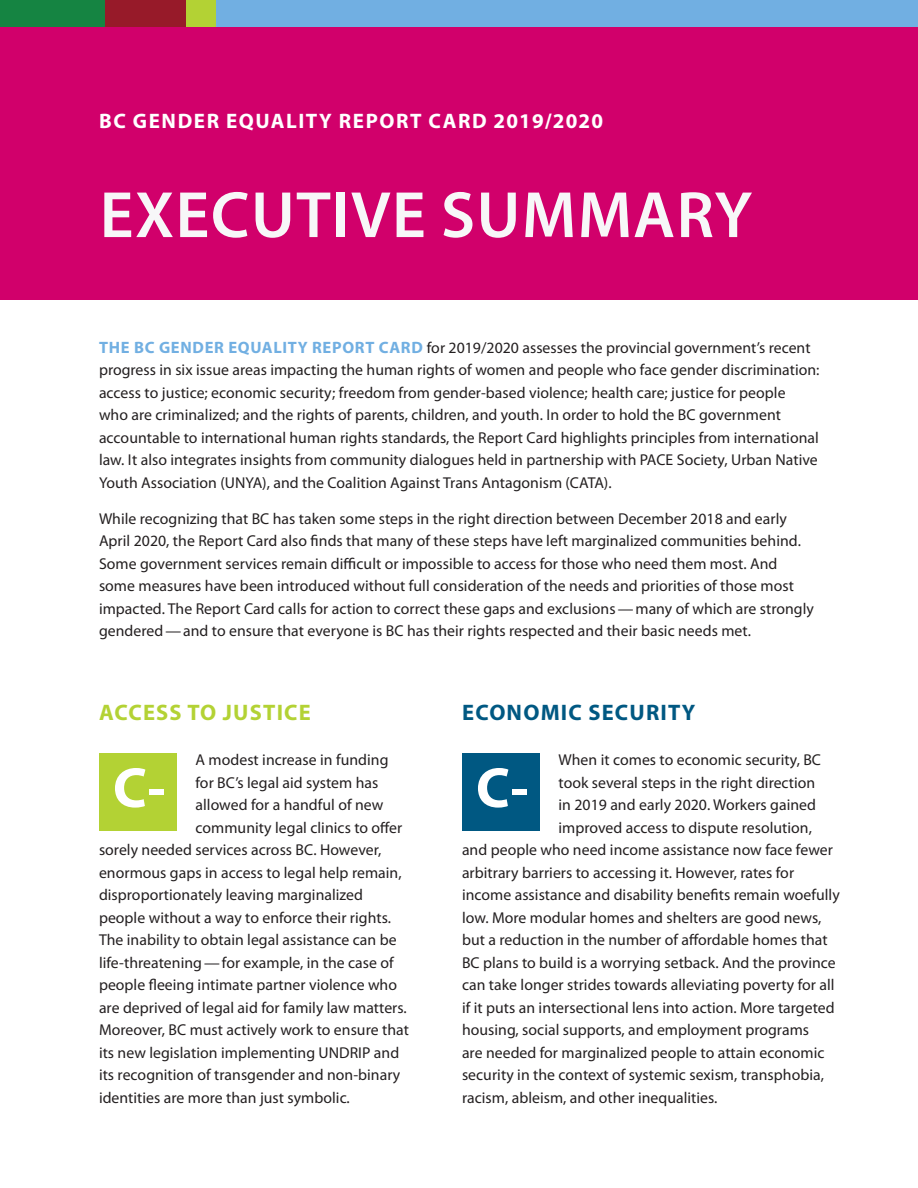
<style>
.page{position:relative;width:918px;height:1188px;background:#fff}
.page>*{position:absolute;margin:0;border:0;box-sizing:border-box;transform-origin:0 0}
.head_1a_BIG{font:600 66px "Myriad Pro";letter-spacing:.02em;color:#f7f7f8}
.big_letter_in_margin{font:700 57px "Myriad Pro";color:#fff}
.head_2_exec_sum{font:700 22.5px "Myriad Pro";letter-spacing:.055em;color:#005882}
.head_2_exec_sum-2{font:700 22.5px "Myriad Pro";letter-spacing:.055em;color:#b3d234}
.t1{font:700 21px "Myriad Pro";letter-spacing:.075em;color:#fff}
.body_text{font:15.75px/22.5px "Myriad Pro";letter-spacing:.005em;color:#231f20}
.s1{font-weight:700;font-size:16.5px;color:#71afe2}
</style>
<div class="page">
<div style="left:0;top:27px;width:918px;height:272px;background:#d1006b"></div>
<div style="left:99px;top:753px;width:77px;height:77px;background:#b3d234"></div>
<div style="left:462px;top:753px;width:77px;height:77px;background:#005882"></div>
<div style="left:0;top:0;width:106px;height:27px;background:#158442"></div>
<div style="left:106px;top:0;width:80px;height:27px;background:#971a29"></div>
<div style="left:186px;top:0;width:30px;height:27px;background:#b3d234"></div>
<div style="left:216px;top:0;width:702px;height:27px;background:#71afe2"></div>
<p class="t1" style="left:99px;top:107px;width:505px">BC GENDER EQUALITY REPORT CARD 2019/2020</p>
<p class="head_1a_BIG" style="left:100px;top:178px;width:654px">EXECUTIVE SUMMARY</p>
<p class="body_text" style="left:99px;top:336px;width:722px"><span class="s1">THE BC GENDER EQUALITY REPORT CARD</span> for 2019/2020 assesses the provincial government’s recent progress in six issue areas impacting the human rights of women and people who face gender discrimination: access to justice; economic security; freedom from gender-based violence; health care; justice for people<br>who are criminalized; and the rights of parents, children, and youth. In order to hold the BC government accountable to international human rights standards, the Report Card highlights principles from international law. It also integrates insights from community dialogues held in partnership with PACE Society, Urban Native Youth Association (UNYA), and the Coalition Against Trans Antagonism (CATA).</p>
<p class="body_text" style="left:99px;top:507px;width:717px">While recognizing that BC has taken some steps in the right direction between December 2018 and early April 2020, the Report Card also finds that many of these steps have left marginalized communities behind.<br>Some government services remain difficult or impossible to access for those who need them most. And some measures have been introduced without full consideration of the needs and priorities of those most impacted. The Report Card calls for action to correct these gaps and exclusions—many of which are strongly gendered—and to ensure that everyone is BC has their rights respected and their basic needs met.</p>
<p class="head_2_exec_sum-2" style="left:99px;top:698px;width:213px">ACCESS TO JUSTICE</p>
<p class="body_text" style="left:196px;top:749px;width:194px">A modest increase in funding</p>
<p class="body_text" style="left:196px;top:771px;width:184px">for BC’s legal aid system has</p>
<p class="body_text" style="left:196px;top:794px;width:189px">allowed for a handful of new</p>
<p class="body_text" style="left:196px;top:816px;width:208px">community legal clinics to offer</p>
<p class="body_text" style="left:99px;top:839px;width:284px">sorely needed services across BC. However,</p>
<p class="body_text" style="left:99px;top:861px;width:304px">enormous gaps in access to legal help remain,</p>
<p class="body_text" style="left:99px;top:884px;width:266px">disproportionately leaving marginalized</p>
<p class="body_text" style="left:99px;top:906px;width:294px">people without a way to enforce their rights.</p>
<p class="body_text" style="left:99px;top:929px;width:299px">The inability to obtain legal assistance can be</p>
<p class="body_text" style="left:99px;top:951px;width:296px">life-threatening—for example, in the case of</p>
<p class="body_text" style="left:99px;top:974px;width:300px">people fleeing intimate partner violence who</p>
<p class="body_text" style="left:99px;top:996px;width:309px">are deprived of legal aid for family law matters.</p>
<p class="body_text" style="left:99px;top:1019px;width:311px">Moreover, BC must actively work to ensure that</p>
<p class="body_text" style="left:99px;top:1041px;width:302px">its new legislation implementing UNDRIP and</p>
<p class="body_text" style="left:99px;top:1064px;width:303px">its recognition of transgender and non-binary</p>
<p class="body_text" style="left:99px;top:1086px;width:252px">identities are more than just symbolic.</p>
<p class="head_2_exec_sum" style="left:462px;top:698px;width:235px">ECONOMIC SECURITY</p>
<p class="body_text" style="left:559px;top:749px;width:264px">When it comes to economic security, BC</p>
<p class="body_text" style="left:559px;top:771px;width:258px">took several steps in the right direction</p>
<p class="body_text" style="left:559px;top:794px;width:259px">in 2019 and early 2020. Workers gained</p>
<p class="body_text" style="left:559px;top:816px;width:255px">improved access to dispute resolution,</p>
<p class="body_text" style="left:462px;top:839px;width:372px">and people who need income assistance now face fewer</p>
<p class="body_text" style="left:462px;top:861px;width:334px">arbitrary barriers to accessing it. However, rates for</p>
<p class="body_text" style="left:462px;top:884px;width:379px">income assistance and disability benefits remain woefully</p>
<p class="body_text" style="left:462px;top:906px;width:361px">low. More modular homes and shelters are good news,</p>
<p class="body_text" style="left:462px;top:929px;width:367px">but a reduction in the number of affordable homes that</p>
<p class="body_text" style="left:462px;top:951px;width:375px">BC plans to build is a worrying setback. And the province</p>
<p class="body_text" style="left:462px;top:974px;width:374px">can take longer strides towards alleviating poverty for all</p>
<p class="body_text" style="left:462px;top:996px;width:374px">if it puts an intersectional lens into action. More targeted</p>
<p class="body_text" style="left:462px;top:1019px;width:349px">housing, social supports, and employment programs</p>
<p class="body_text" style="left:462px;top:1041px;width:364px">are needed for marginalized people to attain economic</p>
<p class="body_text" style="left:462px;top:1064px;width:364px">security in the context of systemic sexism, transphobia,</p>
<p class="body_text" style="left:462px;top:1086px;width:257px">racism, ableism, and other inequalities.</p>
<p class="big_letter_in_margin" style="left:113px;top:751px;width:54px">C-</p>
<p class="big_letter_in_margin" style="left:476px;top:751px;width:54px">C-</p>
</div>
